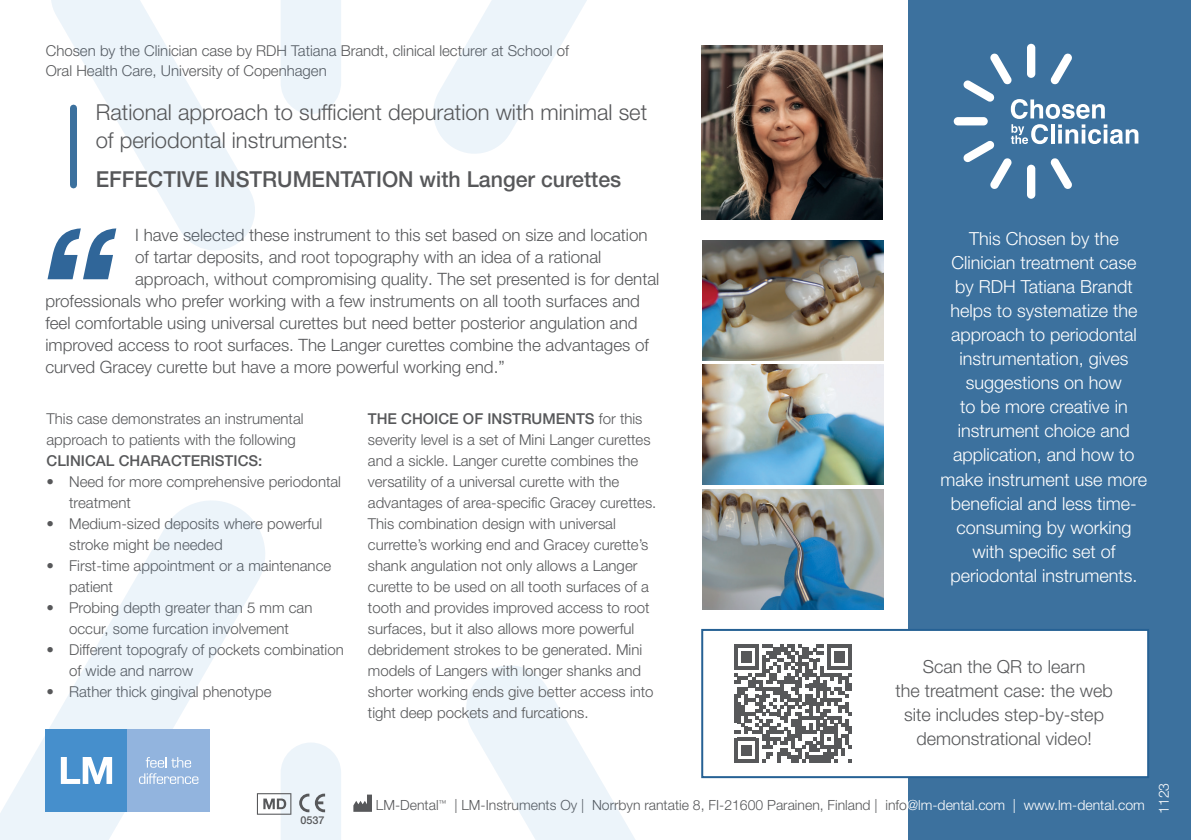
<style>
.page{position:relative;width:1191px;height:840px;background:#fff}
.page>*{position:absolute;margin:0;border:0;box-sizing:border-box;transform-origin:0 0}
.t1{font:italic 500 180px "Helvetica Neue LT Pro";color:#306699}
.t2{font:300 22px/28px "Helvetica Neue LT Pro";color:#57585a}
.t3{font:500 22px "Helvetica Neue LT Pro";color:#57585a}
.t4{font:300 18px/24px "Helvetica Neue LT Pro";color:#fff;text-align:center}
.t5{font:300 18px/24px "Helvetica Neue LT Pro";color:#57585a;text-align:center}
.t6{font:300 17px/22px "Helvetica Neue LT Pro";color:#57585a}
.t7{font:300 15px/21px "Helvetica Neue LT Pro";color:#57585a}
.t8{font:500 15px "Helvetica Neue LT Pro";color:#57585a}
.t9{font:300 14px "Helvetica Neue LT Pro";color:#57585a}
.t10{font:300 14px "Helvetica Neue LT Pro";color:#fff}
.t11{font:500 10.8px "Helvetica Neue LT Pro";color:#57585a}
.s1{font-weight:500}
.s2{color:#fff}
</style>
<div class="page">
<div style="left:908px;top:0;width:283px;height:839px;background:#3c719e"></div>
<svg style="left:353px;top:794px;width:19px;height:17px"></svg>
<img style="left:702px;top:241px;width:181px;height:119px">
<img style="left:702px;top:365px;width:181px;height:119px">
<img style="left:702px;top:489px;width:181px;height:119px">
<div style="left:1027px;top:44px;width:8px;height:34px;background:#fff;border-radius:4px"></div>
<div style="left:1027px;top:165px;width:8px;height:34px;background:#fff;border-radius:4px"></div>
<div style="left:953px;top:117px;width:34px;height:8px;background:#fff;border-radius:4px"></div>
<svg style="left:963px;top:53px;width:175px;height:136px;background:#5d89ae"></svg>
<svg style="left:433px;top:0;width:154px;height:154px"></svg>
<svg style="left:466px;top:665px;width:169px;height:174px"></svg>
<div style="left:281px;top:0;width:60px;height:114px;background:#ecf4fa"></div>
<svg style="left:51px;top:0;width:204px;height:250px"></svg>
<svg style="left:0;top:500px;width:265px;height:339px"></svg>
<div style="left:70px;top:108px;width:7px;height:77px;background:#3c719e"></div>
<div style="left:702px;top:629px;width:446px;height:147px;background:#fff"></div>
<svg style="left:734px;top:644px;width:118px;height:118px"></svg>
<div style="left:701px;top:628px;width:448px;height:149px;border:2px solid #266194"></div>
<img style="left:701px;top:45px;width:181px;height:175px">
<div style="left:45px;top:729px;width:83px;height:82px;background:#468fcc"></div>
<div style="left:128px;top:729px;width:82px;height:82px;background:#92b4de"></div>
<svg style="left:61px;top:757px;width:51px;height:26px"></svg>
<svg style="left:139px;top:757px;width:59px;height:26px"></svg>
<svg style="left:257px;top:742px;width:84px;height:97px"></svg>
<p class="t7" style="left:46px;top:40px;width:524px;line-height:20px">Chosen by the Clinician case by RDH Tatiana Brandt, clinical lecturer at School of<br>Oral Health Care, University of Copenhagen</p>
<h2 class="t2" style="left:96px;top:98px;width:553px">Rational approach to sufficient depuration with minimal set of periodontal instruments:</h2>
<h2 class="t3" style="left:96px;top:166px;width:527px">EFFECTIVE INSTRUMENTATION with Langer curettes</h2>
<h1 class="t1" style="left:34px;top:185px;width:81px">“</h1>
<p class="t4" style="left:940px;top:226px;width:208px">This Chosen by the<br>Clinician treatment case by RDH Tatiana Brandt helps to systematize the approach to periodontal instrumentation, gives suggestions on how<br>to be more creative in instrument choice and application, and how to make instrument use more beneficial and less time&shy;consuming by working with specific set of periodontal instruments.</p>
<p class="t6" style="left:135px;top:223px;width:525px">I have selected these instrument to this set based on size and location of tartar deposits, and root topography with an idea of a rational approach, without compromising quality. The set presented is for dental</p>
<p class="t6" style="left:45px;top:289px;width:605px">professionals who prefer working with a few instruments on all tooth surfaces and feel comfortable using universal curettes but need better posterior angulation and improved access to root surfaces. The Langer curettes combine the advantages of curved Gracey curette but have a more powerful working end.”</p>
<p class="t7" style="left:368px;top:407px;width:290px"><span class="s1">THE CHOICE OF INSTRUMENTS</span> for this severity level is a set of Mini Langer curettes and a sickle. Langer curette combines the versatility of a universal curette with the advantages of area-specific Gracey curettes.<br>This combination design with universal currette’s working end and Gracey curette’s shank angulation not only allows a Langer curette to be used on all tooth surfaces of a tooth and provides improved access to root surfaces, but it also allows more powerful debridement strokes to be generated. Mini models of Langers with longer shanks and shorter working ends give better access into tight deep pockets and furcations.</p>
<p class="t7" style="left:46px;top:407px;width:258px">This case demonstrates an instrumental approach to patients with the following</p>
<p class="t8" style="left:46px;top:451px;width:217px">CLINICAL CHARACTERISTICS:</p>
<p class="t7" style="left:69px;top:470px;width:273px;text-indent:-23px">• Need for more comprehensive periodontal treatment</p>
<p class="t7" style="left:69px;top:512px;width:255px;text-indent:-23px">• Medium-sized deposits where powerful stroke might be needed</p>
<p class="t7" style="left:69px;top:554px;width:263px;text-indent:-23px">• First-time appointment or a maintenance patient</p>
<p class="t7" style="left:46px;top:596px;width:267px;text-align:center">• Probing depth greater than 5 mm can occur, some furcation involvement</p>
<p class="t7" style="left:69px;top:638px;width:276px;text-indent:-23px">• Different topografy of pockets combination of wide and narrow</p>
<p class="t7" style="left:46px;top:680px;width:226px">• Rather thick gingival phenotype</p>
<p class="t5" style="left:895px;top:653px;width:219px">Scan the QR to learn<br>the treatment case: the web site includes step-by-step demonstrational video!</p>
<p class="t11" style="left:300px;top:813px;width:26px">0537</p>
<p class="t9" style="left:376px;top:796px;width:770px">LM-Dental<sup>™</sup> | LM-Instruments Oy | Norrbyn rantatie 8, FI-21600 Parainen, Finland | info<span class="s2">@lm-dental.com | www.lm-dental.com</span></p>
<p class="t10" style="left:1155px;top:813px;width:33px;rotate:-90deg">1123</p>
</div>
